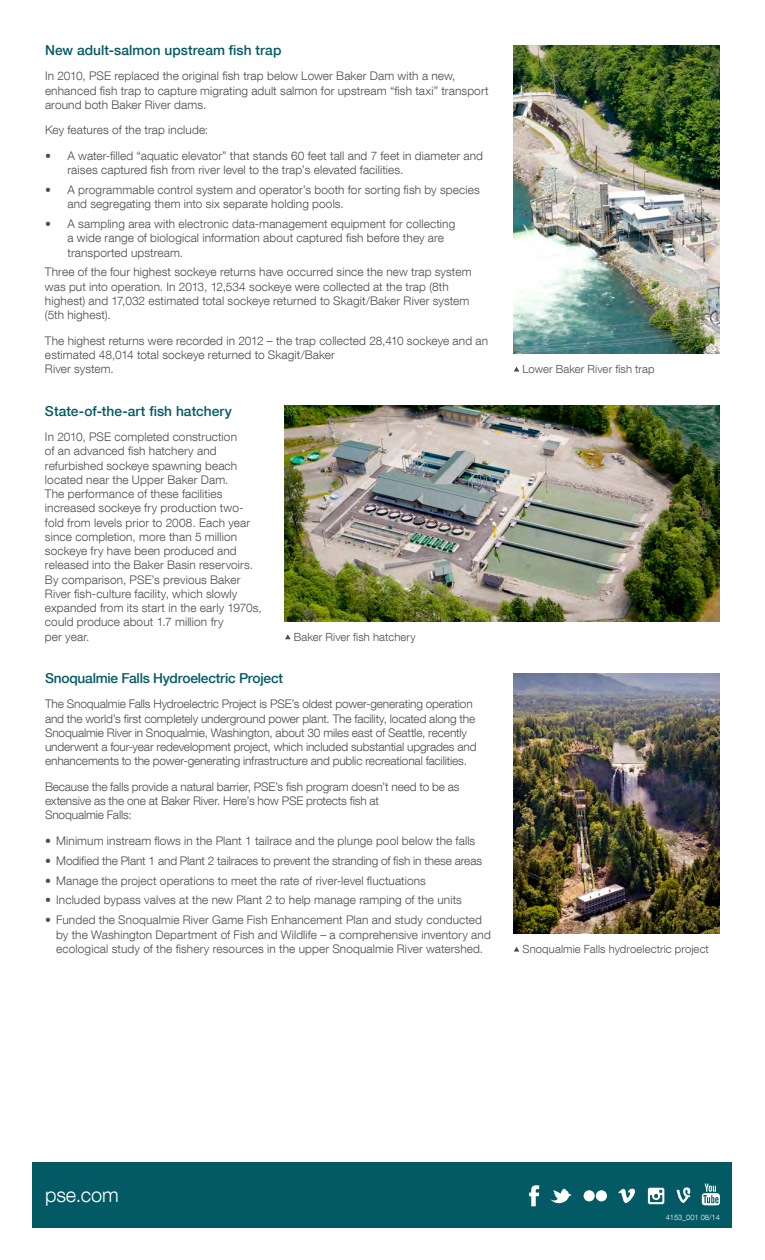
<style>
.page{position:relative;width:765px;height:1260px;background:#fff}
.page>*{position:absolute;margin:0;border:0;box-sizing:border-box;transform-origin:0 0}
.t1{font:300 20px "Helvetica Neue LT Com";color:#fff}
.t2{font:500 13.75px "Helvetica Neue LT Com";color:#035a64}
.t3{font:300 11.88px/14.2px "Helvetica Neue LT Com";letter-spacing:.005em;color:#4b4c4d}
.t4{font:300 11.25px "Helvetica Neue LT Com";letter-spacing:.01em;color:#4b4c4d}
.t5{font:300 7.5px "Helvetica Neue LT Com";color:#fff}
</style>
<div class="page">
<div style="left:32px;top:1162px;width:700px;height:66px;background:#035a64"></div>
<svg style="left:529px;top:1185px;width:10px;height:21px"></svg>
<svg style="left:702px;top:1184px;width:18px;height:21px"></svg>
<svg style="left:618px;top:1189px;width:17px;height:14px"></svg>
<div style="left:596px;top:1190px;width:11px;height:11px;background:#fff;border-radius:50%"></div>
<div style="left:584px;top:1190px;width:11px;height:11px;background:#fff;border-radius:50%"></div>
<svg style="left:550px;top:1189px;width:21px;height:15px"></svg>
<svg style="left:677px;top:1187px;width:14px;height:16px"></svg>
<svg style="left:648px;top:1188px;width:16px;height:16px"></svg>
<img style="left:514px;top:45px;width:206px;height:308px">
<svg style="left:514px;top:367px;width:5px;height:5px"></svg>
<img style="left:285px;top:406px;width:435px;height:215px">
<svg style="left:285px;top:634px;width:6px;height:5px"></svg>
<img style="left:514px;top:673px;width:206px;height:261px">
<svg style="left:514px;top:947px;width:5px;height:5px"></svg>
<p class="t2" style="left:45px;top:42px;width:238px">New adult-salmon upstream fish trap</p>
<p class="t3" style="left:45px;top:69px;width:445px">In 2010, PSE replaced the original fish trap below Lower Baker Dam with a new, enhanced fish trap to capture migrating adult salmon for upstream “fish taxi” transport around both Baker River dams.</p>
<p class="t3" style="left:45px;top:123px;width:165px">Key features of the trap include:</p>
<p class="t3" style="left:68px;top:148px;width:417px;text-indent:-22px">• A water-filled “aquatic elevator” that stands 60 feet tall and 7 feet in diameter and raises captured fish from river level to the trap’s elevated facilities.</p>
<p class="t3" style="left:68px;top:182px;width:414px;text-indent:-22px">• A programmable control system and operator’s booth for sorting fish by species and segregating them into six separate holding pools.</p>
<p class="t3" style="left:68px;top:216px;width:389px;text-indent:-22px">• A sampling area with electronic data-management equipment for collecting a wide range of biological information about captured fish before they are transported upstream.</p>
<p class="t3" style="left:45px;top:265px;width:428px">Three of the four highest sockeye returns have occurred since the new trap system was put into operation. In 2013, 12,534 sockeye were collected at the trap (8th highest) and 17,032 estimated total sockeye returned to Skagit/Baker River system (5th highest).</p>
<p class="t3" style="left:45px;top:333px;width:445px">The highest returns were recorded in 2012 – the trap collected 28,410 sockeye and an estimated 48,014 total sockeye returned to Skagit/Baker<br>River system.</p>
<p class="t2" style="left:45px;top:402px;width:189px">State-of-the-art fish hatchery</p>
<p class="t3" style="left:45px;top:429px;width:218px">In 2010, PSE completed construction<br>of an advanced fish hatchery and refurbished sockeye spawning beach located near the Upper Baker Dam.<br>The performance of these facilities increased sockeye fry production two&shy;fold from levels prior to 2008. Each year since completion, more than 5 million sockeye fry have been produced and released into the Baker Basin reservoirs.<br>By comparison, PSE’s previous Baker River fish-culture facility, which slowly expanded from its start in the early 1970s, could produce about 1.7 million fry<br>per year.</p>
<p class="t4" style="left:294px;top:630px;width:124px">Baker River fish hatchery</p>
<p class="t2" style="left:45px;top:670px;width:240px">Snoqualmie Falls Hydroelectric Project</p>
<p class="t3" style="left:45px;top:697px;width:433px">The Snoqualmie Falls Hydroelectric Project is PSE’s oldest power-generating operation and the world’s first completely underground power plant. The facility, located along the Snoqualmie River in Snoqualmie, Washington, about 30 miles east of Seattle, recently underwent a four-year redevelopment project, which included substantial upgrades and enhancements to the power-generating infrastructure and public recreational facilities.</p>
<p class="t3" style="left:45px;top:779px;width:416px">Because the falls provide a natural barrier, PSE’s fish program doesn’t need to be as extensive as the one at Baker River. Here’s how PSE protects fish at<br>Snoqualmie Falls:</p>
<p class="t3" style="left:45px;top:833px;width:432px">• Minimum instream flows in the Plant 1 tailrace and the plunge pool below the falls</p>
<p class="t3" style="left:45px;top:853px;width:439px">• Modified the Plant 1 and Plant 2 tailraces to prevent the stranding of fish in these areas</p>
<p class="t3" style="left:45px;top:873px;width:383px">• Manage the project operations to meet the rate of river-level fluctuations</p>
<p class="t3" style="left:45px;top:893px;width:418px">• Included bypass valves at the new Plant 2 to help manage ramping of the units</p>
<p class="t3" style="left:56px;top:913px;width:436px;text-indent:-11px">• Funded the Snoqualmie River Game Fish Enhancement Plan and study conducted by the Washington Department of Fish and Wildlife – a comprehensive inventory and ecological study of the fishery resources in the upper Snoqualmie River watershed.</p>
<p class="t4" style="left:523px;top:362px;width:134px">Lower Baker River fish trap</p>
<p class="t4" style="left:523px;top:942px;width:188px">Snoqualmie Falls hydroelectric project</p>
<h1 class="t1" style="left:45px;top:1183px;width:75px">pse.com</h1>
<p class="t5" style="left:666px;top:1213px;width:56px">4153_001 08/14</p>
</div>
